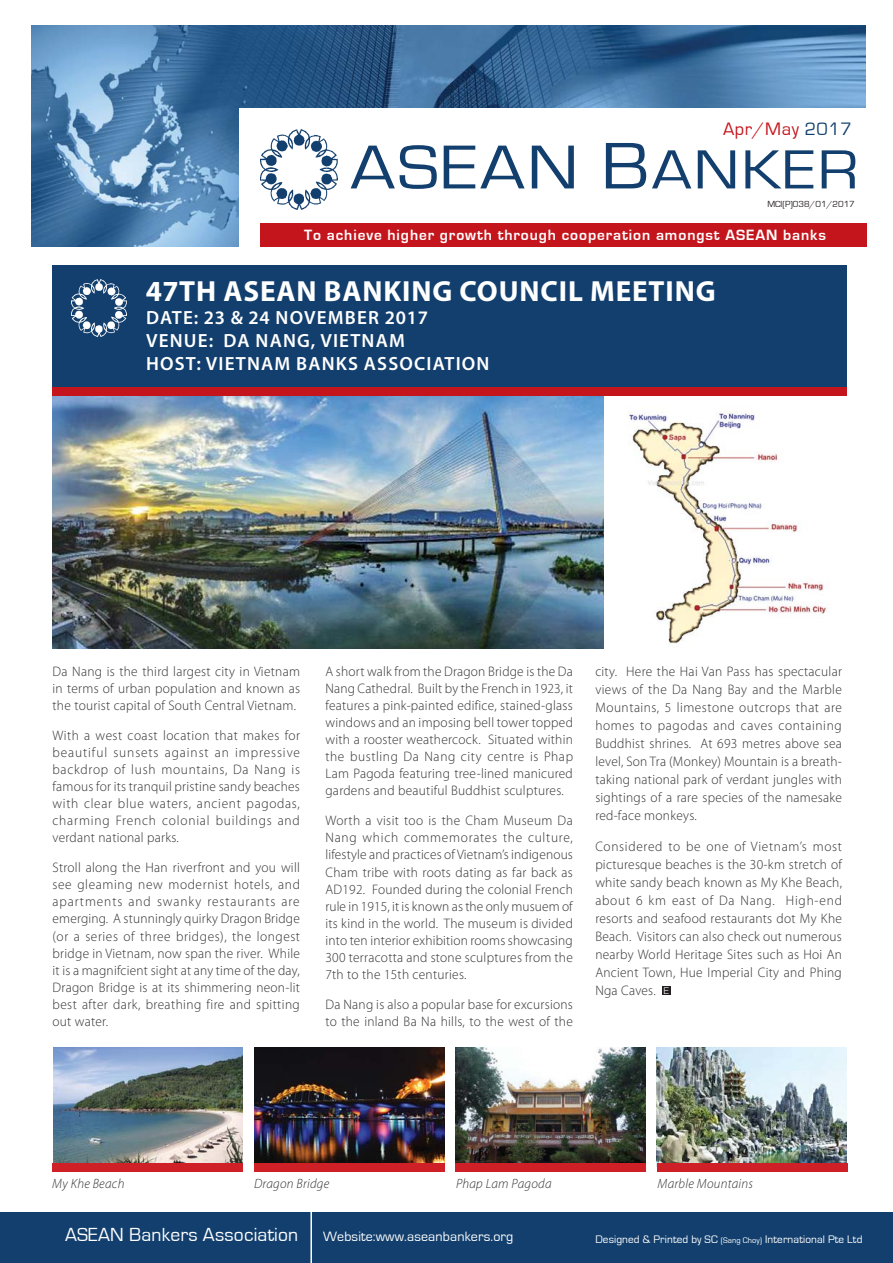
<style>
.page{position:relative;width:893px;height:1263px;background:#fff}
.page>*{position:absolute;margin:0;border:0;box-sizing:border-box;transform-origin:0 0}
.t1{font:64.2px "Eurostile";letter-spacing:.03em;color:#123f6d;scale:1.15 1}
.t2{font:700 29.25px "Myriad Pro";letter-spacing:.03em;color:#fff}
.t3{font:19.5px "Eurostile";letter-spacing:.01em;color:#fff}
.t4{font:600 19.2px/23px "Myriad Pro";letter-spacing:.06em;color:#fff}
.t5{font:18.45px "Eurostile";letter-spacing:.03em;color:#c4151c}
.t6{font:700 15.3px "Eurostile";letter-spacing:.06em;color:#fff}
.t7{font:13.95px "Eurostile";letter-spacing:.01em;color:#fff}
.t8{font:300 13.8px/17.1px "Myriad Pro";letter-spacing:.02em;color:#323031;text-align:justify}
.t9{font:italic 300 13.5px "Myriad Pro";letter-spacing:.02em;color:#323031}
.t10{font:11.25px "Eurostile";letter-spacing:.01em;color:#fff}
.t11{font:9.15px "Eurostile";color:#231f20}
.s1{color:#123f6d}
.s2{font-size:68.25px}
.s3{font-size:57.15px}
.s4{font-family:"Helvetica Neue LT Com";font-size:9.3px;color:#fff}
.s5{font-size:8.25px}
</style>
<div class="page">
<img style="left:52px;top:391px;width:552px;height:257px">
<img style="left:31px;top:26px;width:834px;height:220px">
<div style="left:240px;top:108px;width:650px;height:138px;background:#fff"></div>
<div style="left:260px;top:223px;width:607px;height:23px;background:#c4151c"></div>
<div style="left:0;top:1212px;width:893px;height:51px;background:#123f6d"></div>
<hr style="left:310px;top:1212px;width:2px;height:51px;background:#fff">
<img style="left:261px;top:130px;width:76px;height:79px">
<div style="left:53px;top:265px;width:794px;height:130px;background:#123f6d"></div>
<div style="left:662px;top:986px;width:9px;height:9px;background:#231f20"></div>
<div style="left:53px;top:387px;width:794px;height:8px;background:#c4151c"></div>
<img style="left:71px;top:279px;width:55px;height:58px">
<img style="left:629px;top:411px;width:199px;height:233px">
<img style="left:53px;top:1047px;width:190px;height:116px">
<img style="left:254px;top:1047px;width:190px;height:116px">
<img style="left:456px;top:1047px;width:189px;height:116px">
<img style="left:657px;top:1047px;width:190px;height:116px">
<div style="left:53px;top:1163px;width:190px;height:8px;background:#cf2028"></div>
<div style="left:254px;top:1163px;width:191px;height:8px;background:#cf2028"></div>
<div style="left:456px;top:1163px;width:190px;height:8px;background:#cf2028"></div>
<div style="left:657px;top:1163px;width:190px;height:8px;background:#cf2028"></div>
<h3 class="t5" style="left:723px;top:120px;width:130px">Apr/May <span class="s1">2017</span></h3>
<h1 class="t1" style="left:350px;top:137px;width:443px">ASEAN <span class="s2">B</span><span class="s3">ANKER</span></h1>
<p class="t11" style="left:767px;top:200px;width:89px">MCI(P)038/01/2017</p>
<p class="t6" style="left:304px;top:227px;width:523px">To achieve higher growth through cooperation amongst ASEAN banks</p>
<h2 class="t2" style="left:146px;top:274px;width:571px">47TH ASEAN BANKING COUNCIL MEETING</h2>
<h3 class="t4" style="left:146px;top:308px;width:345px">DATE: 23 &amp; 24 NOVEMBER 2017<br>VENUE: DA NANG, VIETNAM<br>HOST: VIETNAM BANKS ASSOCIATION</h3>
<p class="t8" style="left:53px;top:664px;width:249px">Da Nang is the third largest city in Vietnam in terms of urban population and known as the tourist capital of South Central Vietnam.</p>
<p class="t8" style="left:53px;top:728px;width:249px">With a west coast location that makes for beautiful sunsets against an impressive backdrop of lush mountains, Da Nang is famous for its tranquil pristine sandy beaches with clear blue waters, ancient pagodas, charming French colonial buildings and verdant national parks.</p>
<p class="t8" style="left:53px;top:860px;width:249px">Stroll along the Han riverfront and you will see gleaming new modernist hotels, and apartments and swanky restaurants are emerging. A stunningly quirky Dragon Bridge (or a series of three bridges), the longest bridge in Vietnam, now span the river. While it is a magnifcient sight at any time of the day, Dragon Bridge is at its shimmering neon-lit best after dark, breathing fire and spitting out water.</p>
<p class="t8" style="left:325px;top:664px;width:249px">A short walk from the Dragon Bridge is the Da Nang Cathedral. Built by the French in 1923, it features a pink-painted edifice, stained-glass windows and an imposing bell tower topped with a rooster weathercock. Situated within the bustling Da Nang city centre is Phap Lam Pagoda featuring tree-lined manicured gardens and beautiful Buddhist sculptures.</p>
<p class="t8" style="left:325px;top:813px;width:249px">Worth a visit too is the Cham Museum Da Nang which commemorates the culture, lifestyle and practices of Vietnam’s indigenous Cham tribe with roots dating as far back as AD192. Founded during the colonial French rule in 1915, it is known as the only musuem of its kind in the world. The museum is divided into ten interior exhibition rooms showcasing 300 terracotta and stone sculptures from the 7th to the 15th centuries.</p>
<p class="t8" style="left:325px;top:997px;width:249px">Da Nang is also a popular base for excursions to the inland Ba Na hills, to the west of the</p>
<p class="t8" style="left:595px;top:664px;width:248px;line-height:18px">city. Here the Hai Van Pass has spectacular views of the Da Nang Bay and the Marble Mountains, 5 limestone outcrops that are homes to pagodas and caves containing Buddhist shrines. At 693 metres above sea level, Son Tra (Monkey) Mountain is a breath&shy;taking national park of verdant jungles with sightings of a rare species of the namesake red-face monkeys.</p>
<p class="t8" style="left:595px;top:839px;width:248px;line-height:18px">Considered to be one of Vietnam’s most picturesque beaches is the 30-km stretch of white sandy beach known as My Khe Beach, about 6 km east of Da Nang. High-end resorts and seafood restaurants dot My Khe Beach. Visitors can also check out numerous nearby World Heritage Sites such as Hoi An Ancient Town, Hue Imperial City and Phing Nga Caves. <span class="s4">E</span></p>
<p class="t9" style="left:52px;top:1178px;width:74px">My Khe Beach</p>
<p class="t9" style="left:254px;top:1178px;width:77px">Dragon Bridge</p>
<p class="t9" style="left:456px;top:1178px;width:97px">Phap Lam Pagoda</p>
<p class="t9" style="left:658px;top:1178px;width:97px">Marble Mountains</p>
<h3 class="t3" style="left:65px;top:1225px;width:235px">ASEAN Bankers Association</h3>
<p class="t7" style="left:323px;top:1230px;width:192px">Website:www.aseanbankers.org</p>
<p class="t10" style="left:595px;top:1233px;width:268px">Designed &amp; Printed by SC <span class="s5">(Sang Choy)</span> International Pte Ltd</p>
</div>
